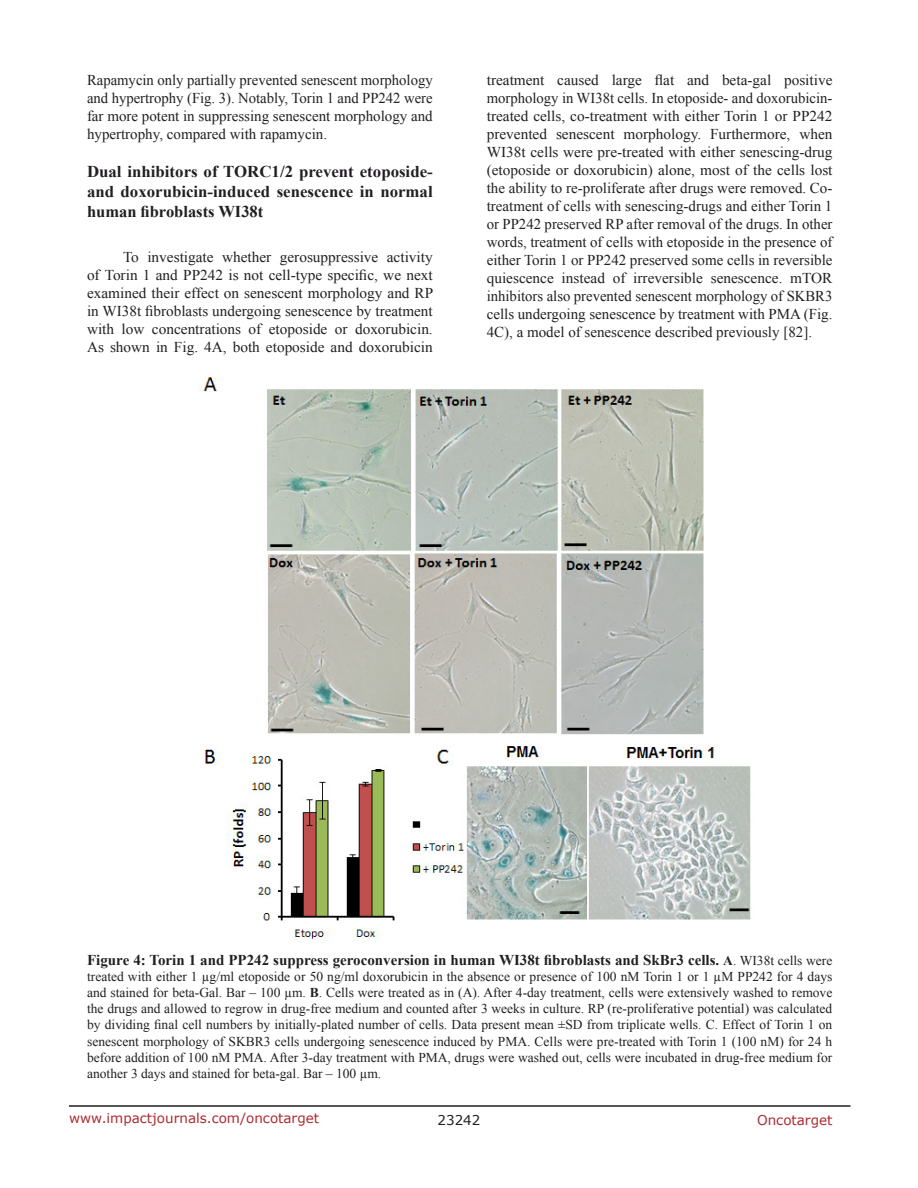
<style>
.page{position:relative;width:918px;height:1188px;background:#fff}
.page>*{position:absolute;margin:0;border:0;box-sizing:border-box;transform-origin:0 0}
.SubHeading{font:700 16.5px/19.8px "Times New Roman";color:#221f22;text-align:justify}
.BodyText{font:15px/18px "Times New Roman";color:#221f22;text-align:justify}
.FigureText{font:700 15px "Times New Roman";color:#221f22}
.FigureText-2{font:13.5px/16.2px "Times New Roman";color:#221f22;text-align:justify}
.t1{font:13.5px "Verdana";color:#ac2b31}
.t2{font:13.5px "Verdana";color:#221f22}
.s1{font-size:13.5px}
.s2{font-weight:400;font-size:13.5px}
.s3{font-weight:700}
</style>
<div class="page">
<hr style="left:69px;top:1105px;width:781px;height:2px;background:#231f20">
<img style="left:202px;top:377px;width:549px;height:563px">
<p class="BodyText" style="left:87px;top:71px;width:347px">Rapamycin only partially prevented senescent morphology and hypertrophy (Fig. 3). Notably, Torin 1 and PP242 were far more potent in suppressing senescent morphology and hypertrophy, compared with rapamycin.</p>
<p class="SubHeading" style="left:87px;top:161px;width:347px">Dual inhibitors of TORC1/2 prevent etoposide&shy;and doxorubicin-induced senescence in normal human fibroblasts WI38t</p>
<p class="BodyText" style="left:87px;top:248px;width:348px;text-indent:36px">To investigate whether gerosuppressive activity of Torin 1 and PP242 is not cell-type specific, we next examined their effect on senescent morphology and RP in WI38t fibroblasts undergoing senescence by treatment with low concentrations of etoposide or doxorubicin.<br>As shown in Fig. 4A, both etoposide and doxorubicin</p>
<p class="BodyText" style="left:487px;top:71px;width:347px">treatment caused large flat and beta-gal positive morphology in WI38t cells. In etoposide- and doxorubicin&shy;treated cells, co-treatment with either Torin 1 or PP242 prevented senescent morphology. Furthermore, when WI38t cells were pre-treated with either senescing-drug (etoposide or doxorubicin) alone, most of the cells lost the ability to re-proliferate after drugs were removed. Co&shy;treatment of cells with senescing-drugs and either Torin 1 or PP242 preserved RP after removal of the drugs. In other words, treatment of cells with etoposide in the presence of either Torin 1 or PP242 preserved some cells in reversible quiescence instead of irreversible senescence. mTOR inhibitors also prevented senescent morphology of SKBR3 cells undergoing senescence by treatment with PMA (Fig.<br>4C), a model of senescence described previously [82].</p>
<p class="FigureText" style="left:87px;top:949px;width:747px">Figure 4: Torin 1 and PP242 suppress geroconversion in human WI38t fibroblasts and SkBr3 cells. <span class="s1">A</span><span class="s2">. WI38t cells were</span></p>
<p class="FigureText-2" style="left:87px;top:968px;width:747px">treated with either 1 µg/ml etoposide or 50 ng/ml doxorubicin in the absence or presence of 100 nM Torin 1 or 1 µM PP242 for 4 days and stained for beta-Gal. Bar – 100 µm. <span class="s3">B</span>. Cells were treated as in (A). After 4-day treatment, cells were extensively washed to remove the drugs and allowed to regrow in drug-free medium and counted after 3 weeks in culture. RP (re-proliferative potential) was calculated by dividing final cell numbers by initially-plated number of cells. Data present mean ±SD from triplicate wells. C. Effect of Torin 1 on senescent morphology of SKBR3 cells undergoing senescence induced by PMA. Cells were pre-treated with Torin 1 (100 nM) for 24 h before addition of 100 nM PMA. After 3-day treatment with PMA, drugs were washed out, cells were incubated in drug-free medium for another 3 days and stained for beta-gal. Bar – 100 µm.</p>
<p class="t1" style="left:69px;top:1109px;width:252px">www.impactjournals.com/oncotarget</p>
<p class="t2" style="left:438px;top:1111px;width:44px">23242</p>
<p class="t1" style="left:757px;top:1111px;width:77px">Oncotarget</p>
</div>
